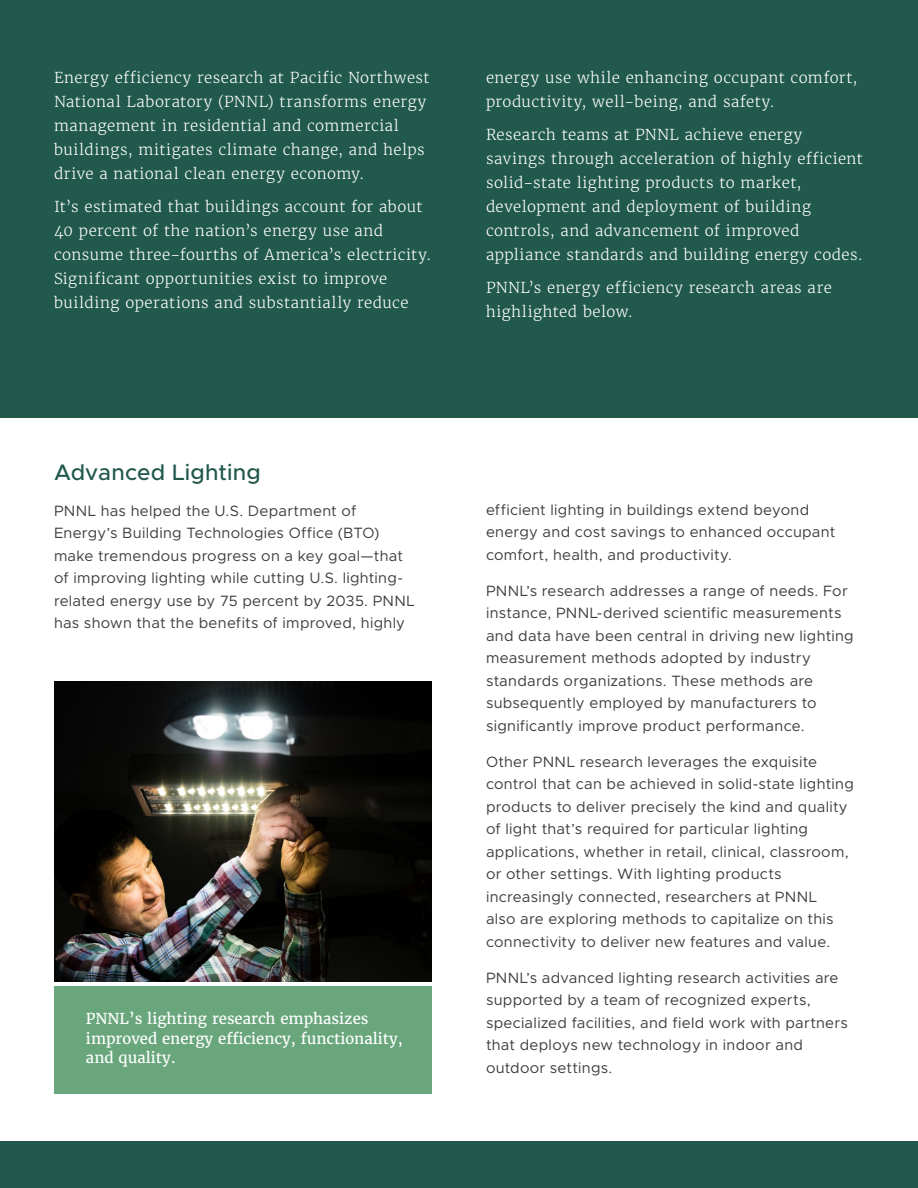
<style>
.page{position:relative;width:918px;height:1188px;background:#fff}
.page>*{position:absolute;margin:0;border:0;box-sizing:border-box;transform-origin:0 0}
.Para_heading{font:500 22.5px "Metropolis";letter-spacing:.005em;color:#21594d}
.Body{font:15px/22.5px "Metropolis";letter-spacing:.02em;color:#3e3e3f}
.focus_body{font:300 15px/24px "Merriweather";letter-spacing:.03em;color:#fff}
.t1{font:15px/19.5px "Merriweather";color:#fff}
</style>
<div class="page">
<div style="left:0;top:0;width:918px;height:418px;background:#21594d"></div>
<div style="left:0;top:1141px;width:918px;height:47px;background:#21594d"></div>
<img style="left:54px;top:682px;width:378px;height:300px">
<div style="left:54px;top:986px;width:378px;height:108px;background:#69a67c"></div>
<p class="focus_body" style="left:54px;top:66px;width:377px">Energy efficiency research at Pacific Northwest National Laboratory (PNNL) transforms energy management in residential and commercial buildings, mitigates climate change, and helps drive a national clean energy economy.</p>
<p class="focus_body" style="left:54px;top:195px;width:379px">It’s estimated that buildings account for about 40 percent of the nation’s energy use and consume three-fourths of America’s electricity.<br>Significant opportunities exist to improve building operations and substantially reduce</p>
<p class="focus_body" style="left:486px;top:66px;width:373px">energy use while enhancing occupant comfort, productivity, well-being, and safety.</p>
<p class="focus_body" style="left:486px;top:123px;width:378px">Research teams at PNNL achieve energy savings through acceleration of highly efficient solid-state lighting products to market, development and deployment of building controls, and advancement of improved appliance standards and building energy codes.</p>
<p class="focus_body" style="left:486px;top:275px;width:347px">PNNL’s energy efficiency research areas are highlighted below.</p>
<p class="Para_heading" style="left:54px;top:458px;width:208px">Advanced Lighting</p>
<p class="Body" style="left:54px;top:499px;width:362px">PNNL has helped the U.S. Department of Energy’s Building Technologies Office (BTO) make tremendous progress on a key goal—that of improving lighting while cutting U.S. lighting&shy;related energy use by 75 percent by 2035. PNNL has shown that the benefits of improved, highly</p>
<p class="t1" style="left:86px;top:1009px;width:318px">PNNL’s lighting research emphasizes improved energy efficiency, functionality, and quality.</p>
<p class="Body" style="left:486px;top:498px;width:351px">efficient lighting in buildings extend beyond energy and cost savings to enhanced occupant comfort, health, and productivity.</p>
<p class="Body" style="left:486px;top:579px;width:369px">PNNL’s research addresses a range of needs. For instance, PNNL-derived scientific measurements and data have been central in driving new lighting measurement methods adopted by industry standards organizations. These methods are subsequently employed by manufacturers to significantly improve product performance.</p>
<p class="Body" style="left:486px;top:750px;width:369px">Other PNNL research leverages the exquisite control that can be achieved in solid-state lighting products to deliver precisely the kind and quality of light that’s required for particular lighting applications, whether in retail, clinical, classroom, or other settings. With lighting products increasingly connected, researchers at PNNL<br>also are exploring methods to capitalize on this connectivity to deliver new features and value.</p>
<p class="Body" style="left:486px;top:966px;width:363px">PNNL’s advanced lighting research activities are supported by a team of recognized experts, specialized facilities, and field work with partners that deploys new technology in indoor and outdoor settings.</p>
</div>
